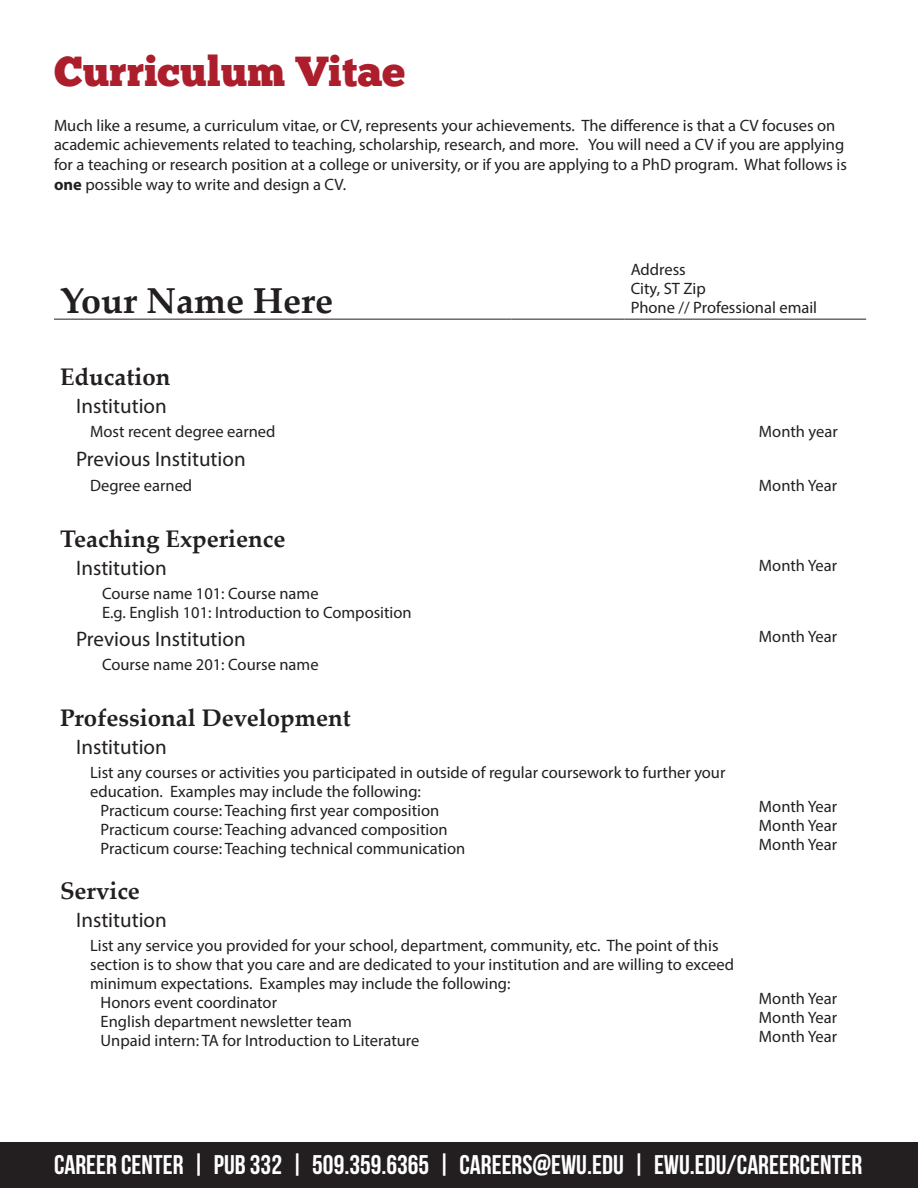
<style>
.page{position:relative;width:918px;height:1188px;background:#fff}
.page>*{position:absolute;margin:0;border:0;box-sizing:border-box;transform-origin:0 0}
.t1{font:42px "Chunk Five";color:#ac1e2c}
.t2{font:700 36px "Palatino Linotype";color:#231f20}
.t3{font:700 27px "Bebas Neue";color:#fff}
.t4{font:700 24px "Palatino Linotype";color:#231f20}
.t5{font:21px "Myriad Pro";color:#231f20}
.t6{font:16.5px/19px "Myriad Pro";color:#231f20}
.s1{font-weight:700}
</style>
<div class="page">
<hr style="left:625px;top:319px;width:128px;height:1px;background:#231f20">
<hr style="left:753px;top:319px;width:113px;height:1px;background:#231f20">
<svg style="left:54px;top:319px;width:30px;height:1px"></svg>
<hr style="left:84px;top:319px;width:427px;height:1px;background:#231f20">
<hr style="left:511px;top:319px;width:114px;height:1px;background:#231f20">
<div style="left:0;top:1143px;width:918px;height:45px;background:#231f20"></div>
<h1 class="t1" style="left:54px;top:46px;width:353px">Curriculum Vitae</h1>
<p class="t6" style="left:54px;top:115px;width:795px;line-height:19.8px">Much like a resume, a curriculum vitae, or CV, represents your achievements. The difference is that a CV focuses on academic achievements related to teaching, scholarship, research, and more. You will need a CV if you are applying for a teaching or research position at a college or university, or if you are applying to a PhD program. What follows is <span class="s1">one</span> possible way to write and design a CV.</p>
<h2 class="t2" style="left:60px;top:275px;width:275px">Your Name Here</h2>
<p class="t6" style="left:631px;top:260px;width:188px">Address<br>City, ST Zip<br>Phone // Professional email</p>
<h3 class="t4" style="left:60px;top:360px;width:112px">Education</h3>
<p class="t5" style="left:76px;top:393px;width:92px">Institution</p>
<p class="t6" style="left:90px;top:422px;width:187px">Most recent degree earned</p>
<p class="t6" style="left:759px;top:422px;width:80px">Month year</p>
<p class="t5" style="left:76px;top:446px;width:171px">Previous Institution</p>
<p class="t6" style="left:90px;top:475px;width:104px">Degree earned</p>
<p class="t6" style="left:759px;top:475px;width:80px">Month Year</p>
<h3 class="t4" style="left:60px;top:522px;width:227px">Teaching Experience</h3>
<p class="t5" style="left:76px;top:555px;width:92px">Institution</p>
<p class="t6" style="left:759px;top:556px;width:80px">Month Year</p>
<p class="t6" style="left:102px;top:584px;width:311px">Course name 101: Course name<br>E.g. English 101: Introduction to Composition</p>
<p class="t5" style="left:76px;top:626px;width:171px">Previous Institution</p>
<p class="t6" style="left:759px;top:627px;width:80px">Month Year</p>
<p class="t6" style="left:102px;top:655px;width:218px">Course name 201: Course name</p>
<h3 class="t4" style="left:60px;top:701px;width:292px">Professional Development</h3>
<p class="t5" style="left:76px;top:734px;width:92px">Institution</p>
<p class="t6" style="left:90px;top:763px;width:637px">List any courses or activities you participated in outside of regular coursework to further your</p>
<p class="t6" style="left:90px;top:782px;width:332px">education. Examples may include the following:</p>
<p class="t6" style="left:101px;top:801px;width:340px">Practicum course: Teaching first year composition</p>
<p class="t6" style="left:101px;top:820px;width:348px">Practicum course: Teaching advanced composition</p>
<p class="t6" style="left:101px;top:839px;width:366px">Practicum course: Teaching technical communication</p>
<p class="t6" style="left:759px;top:797px;width:80px;text-align:justify">Month Year Month Year Month Year</p>
<h3 class="t4" style="left:60px;top:874px;width:81px">Service</h3>
<p class="t5" style="left:76px;top:907px;width:92px">Institution</p>
<p class="t6" style="left:90px;top:936px;width:630px">List any service you provided for your school, department, community, etc. The point of this</p>
<p class="t6" style="left:90px;top:955px;width:645px">section is to show that you care and are dedicated to your institution and are willing to exceed</p>
<p class="t6" style="left:90px;top:974px;width:422px">minimum expectations. Examples may include the following:</p>
<p class="t6" style="left:101px;top:993px;width:178px">Honors event coordinator</p>
<p class="t6" style="left:101px;top:1012px;width:253px">English department newsletter team</p>
<p class="t6" style="left:101px;top:1031px;width:320px">Unpaid intern: TA for Introduction to Literature</p>
<p class="t6" style="left:759px;top:989px;width:80px;text-align:justify">Month Year Month Year Month Year</p>
<h3 class="t3" style="left:54px;top:1150px;width:810px">CAREER CENTER | PUB 332 | 509.359.6365 | CAREERS@EWU.EDU | EWU.EDU/CAREERCENTER</h3>
</div>
